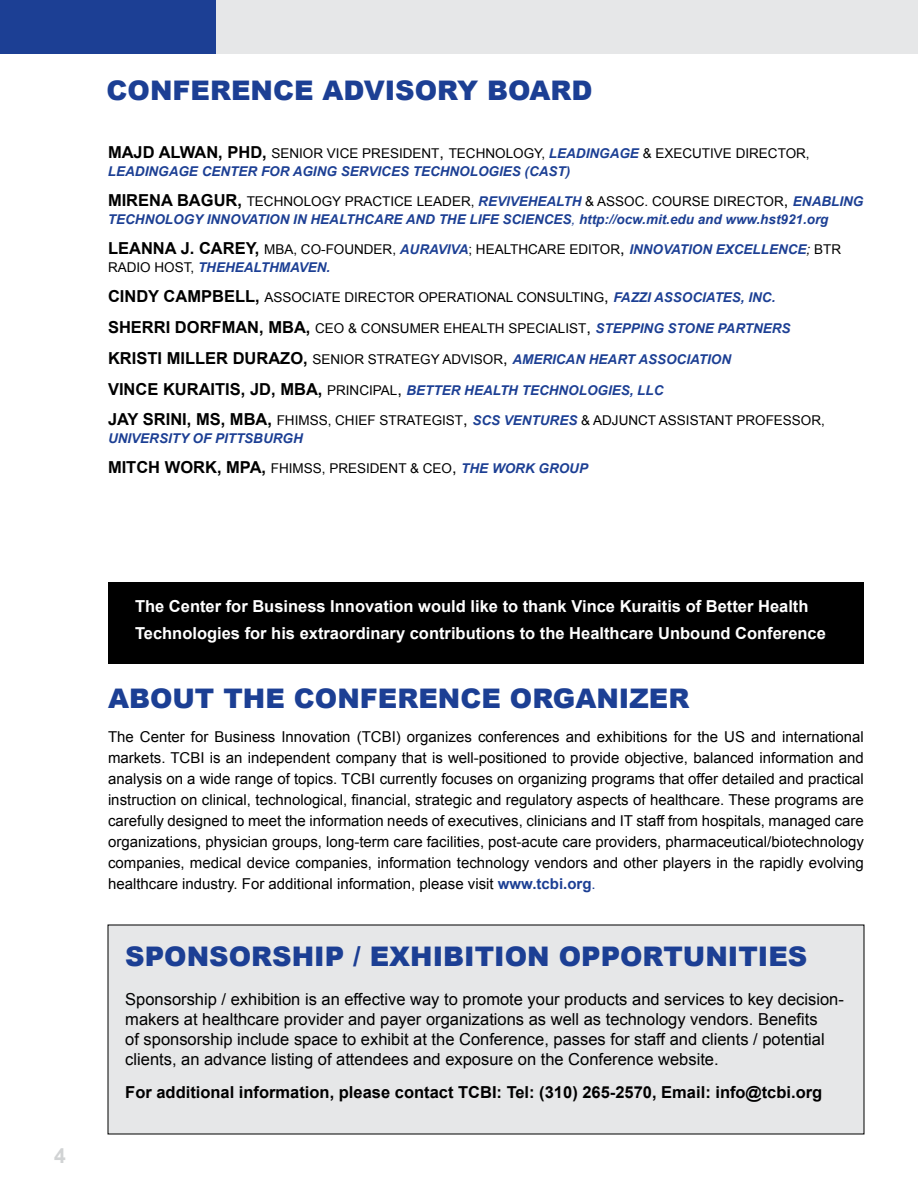
<style>
.page{position:relative;width:918px;height:1188px;background:#fff}
.page>*{position:absolute;margin:0;border:0;box-sizing:border-box;transform-origin:0 0}
.t1{font:900 27px "Arial";color:#1c3f94}
.t2{font:700 21px "Arial";color:#d1d3d4}
.t3{font:16.5px/19.8px "Arial";color:#000}
.t4{font:700 16.5px "Arial";color:#000}
.t5{font:700 16.5px/27px "Arial";color:#fff}
.t6{font:15px/21px "Arial";color:#000;text-align:justify}
.t7{font:13.5px/17.2px "Arial";color:#000}
.t8{font:italic 700 13.5px/17.2px "Arial";color:#1c3f94}
.s1{font-weight:400;font-size:13.5px}
.s2{font-size:16.5px}
.s3{font-weight:700;font-style:italic;color:#1c3f94}
.s4{font-weight:400;font-style:normal;color:#000}
.s5{font-weight:400;font-style:normal;font-size:16.5px;color:#000}
.s6{font-weight:400}
.s7{font-weight:700;font-size:16.5px}
.s8{font-style:italic}
.s9{font-weight:700;color:#1c3f94}
.s10{color:#1c3f94}
</style>
<div class="page">
<div style="left:0;top:0;width:918px;height:54px;background:#e6e7e8"></div>
<div style="left:0;top:0;width:216px;height:54px;background:#1c3f94"></div>
<div style="left:108px;top:582px;width:756px;height:82px;background:#000"></div>
<div style="left:108px;top:925px;width:756px;height:209px;background:#e6e7e8"></div>
<h1 class="t1" style="left:107px;top:71px;width:488px">CONFERENCE ADVISORY BOARD</h1>
<p class="t4" style="left:108px;top:142px;width:236px">Majd Alwan, PhD, <span class="s1">Senior Vice</span></p>
<p class="t7" style="left:362px;top:145px;width:18px">Presi</p>
<p class="t7" style="left:403px;top:145px;width:65px">dent<span class="s2">,</span> Techn</p>
<p class="t7" style="left:495px;top:145px;width:188px">ology, <span class="s3">LEADINGAGE</span> &amp; Executive</p>
<p class="t7" style="left:736px;top:145px;width:10px">Direct</p>
<p class="t7" style="left:786px;top:145px;width:26px">or,</p>
<p class="t8" style="left:108px;top:163px;width:114px">LEA DINGAGE CENTE</p>
<p class="t8" style="left:248px;top:163px;width:65px">R FOR AGING</p>
<p class="t8" style="left:341px;top:163px;width:37px">SERVICES</p>
<p class="t8" style="left:413px;top:163px;width:19px">TECHN</p>
<p class="t8" style="left:459px;top:163px;width:39px">OL OGIES</p>
<p class="t8" style="left:525px;top:163px;width:47px">(CAST)</p>
<p class="t4" style="left:108px;top:190px;width:214px">MIRENA BAGUR, <span class="s1">TECHNOLOGY</span></p>
<p class="t8" style="left:108px;top:194px;width:757px;text-indent:237px"><span class="s4">PRACTICE LEADER,</span> REVIVEHEALTH <span class="s4">&amp; ASSOC. COURSE DIRECTOR</span><span class="s5">,</span> ENABLING<br>TECHNOLOGY INNOVATION IN HEALTHCARE AND THE LIFE SCIENCES<span class="s6">,</span> HTTP://OCW.MIT.EDU AND WWW.HST921.ORG</p>
<p class="t7" style="left:108px;top:241px;width:735px"><span class="s7">LEANNA J. CAREY,</span> MBA, CO-FOUNDER, <span class="s3">AURAVIVA</span>; HEALTHCARE EDITOR<span class="s2">,</span> <span class="s3">INNOVATION EXCELLENCE</span><span class="s8">;</span> BTR<br>RADIO HOST, <span class="s3">THEHEALTHMAVEN.</span></p>
<p class="t4" style="left:108px;top:286px;width:23px">Cindy</p>
<p class="t4" style="left:164px;top:286px;width:36px">Campbell</p>
<p class="t7" style="left:255px;top:289px;width:56px"><span class="s7">,</span> Associate</p>
<p class="t7" style="left:344px;top:289px;width:10px">Direct</p>
<p class="t7" style="left:394px;top:289px;width:34px">or Operati</p>
<p class="t7" style="left:477px;top:289px;width:20px">onal</p>
<p class="t7" style="left:517px;top:289px;width:30px">Consultin</p>
<p class="t8" style="left:594px;top:290px;width:108px"><span class="s4">g</span><span class="s5">,</span> FAZZI ASSOCIATES</p>
<p class="t8" style="left:741px;top:290px;width:36px">, INC.</p>
<p class="t4" style="left:108px;top:317px;width:34px">Sherri</p>
<p class="t4" style="left:175px;top:317px;width:217px">Dorfman, MBA, <span class="s1">CEO &amp; Consumer</span></p>
<p class="t7" style="left:443px;top:320px;width:28px">EHealth</p>
<p class="t7" style="left:508px;top:320px;width:18px">Specialist</p>
<p class="t8" style="left:586px;top:320px;width:28px"><span class="s5">,</span> STEPPING</p>
<p class="t8" style="left:668px;top:320px;width:87px">STONE PA RTNE</p>
<p class="t8" style="left:772px;top:320px;width:19px">RS</p>
<p class="t4" style="left:108px;top:347px;width:21px">Kristi</p>
<p class="t4" style="left:167px;top:347px;width:25px">Miller</p>
<p class="t7" style="left:233px;top:351px;width:154px"><span class="s7">Durazo,</span> Seni or Strate</p>
<p class="t7" style="left:420px;top:351px;width:142px">gy Advisor <span class="s2">,</span> <span class="s3">AMERICAN</span></p>
<p class="t8" style="left:589px;top:351px;width:96px">HEART ASSOCIATI</p>
<p class="t8" style="left:711px;top:351px;width:20px">ON</p>
<p class="t4" style="left:108px;top:378px;width:22px">Vince</p>
<p class="t4" style="left:163px;top:378px;width:56px">Kuraitis</p>
<p class="t7" style="left:241px;top:381px;width:104px"><span class="s7">, JD, MBA,</span> Principal</p>
<p class="t8" style="left:397px;top:382px;width:29px"><span class="s5">,</span> BETTE</p>
<p class="t8" style="left:451px;top:382px;width:34px">R HEALTH</p>
<p class="t8" style="left:522px;top:382px;width:19px">TECHN</p>
<p class="t8" style="left:568px;top:382px;width:39px">OL OGIES</p>
<p class="t8" style="left:630px;top:382px;width:35px">, LLC</p>
<p class="t4" style="left:108px;top:409px;width:55px">Jay Srini</p>
<p class="t7" style="left:187px;top:412px;width:167px"><span class="s7">, MS, MBA,</span> FHIMSS, Chief</p>
<p class="t7" style="left:379px;top:412px;width:19px">Strate</p>
<p class="t8" style="left:432px;top:413px;width:92px"><span class="s4">gist</span><span class="s5">,</span> SCS VENTU</p>
<p class="t7" style="left:550px;top:412px;width:277px"><span class="s3">RES</span> &amp; ADJUNCT ASSISTANT PROFESSOR,</p>
<p class="t8" style="left:108px;top:430px;width:196px">UNIVERSITY OF PITTSBURGH</p>
<p class="t4" style="left:108px;top:457px;width:71px">Mitch Work</p>
<p class="t7" style="left:217px;top:460px;width:130px"><span class="s7">, MPA,</span> FHIMSS, Presi</p>
<p class="t7" style="left:370px;top:460px;width:20px">dent</p>
<p class="t8" style="left:410px;top:461px;width:170px"><span class="s4">&amp; CEO</span><span class="s5">,</span> THE WORK GROUP</p>
<h2 class="t2" style="left:54px;top:1142px;width:13px">4</h2>
<p class="t5" style="left:135px;top:593px;width:692px">The Center for Business Innovation would like to thank Vince Kuraitis of Better Health<br>Technologies for his extraordinary contributions to the Healthcare Unbound Conference</p>
<h1 class="t1" style="left:108px;top:679px;width:583px">ABOUT THE CONFERENCE ORGANIZER</h1>
<p class="t6" style="left:108px;top:727px;width:757px">The Center for Business Innovation (TCBI) organizes conferences and exhibitions for the US and international markets. TCBI is an independent company that is well-positioned to provide objective, balanced information and analysis on a wide range of topics. TCBI currently focuses on organizing programs that offer detailed and practical instruction on clinical, technological, financial, strategic and regulatory aspects of healthcare. These programs are carefully designed to meet the information needs of executives, clinicians and IT staff from hospitals, managed care organizations, physician groups, long-term care facilities, post-acute care providers, pharmaceutical/biotechnology companies, medical device companies, information technology vendors and other players in the rapidly evolving healthcare industry. For additional information, please visit <span class="s9">www.tcbi.org</span><span class="s10">.</span></p>
<h1 class="t1" style="left:125px;top:937px;width:684px">SPONSORSHIP / EXHIBITION OPPORTUNITIES</h1>
<p class="t3" style="left:125px;top:990px;width:720px">Sponsorship / exhibition is an effective way to promote your products and services to key decision&shy;makers at healthcare provider and payer organizations as well as technology vendors. Benefits<br>of sponsorship include space to exhibit at the Conference, passes for staff and clients / potential clients, an advance listing of attendees and exposure on the Conference website.</p>
<p class="t4" style="left:125px;top:1081px;width:698px">For additional information, please contact TCBI: Tel: (310) 265-2570, Email: info@tcbi.org</p>
</div>
